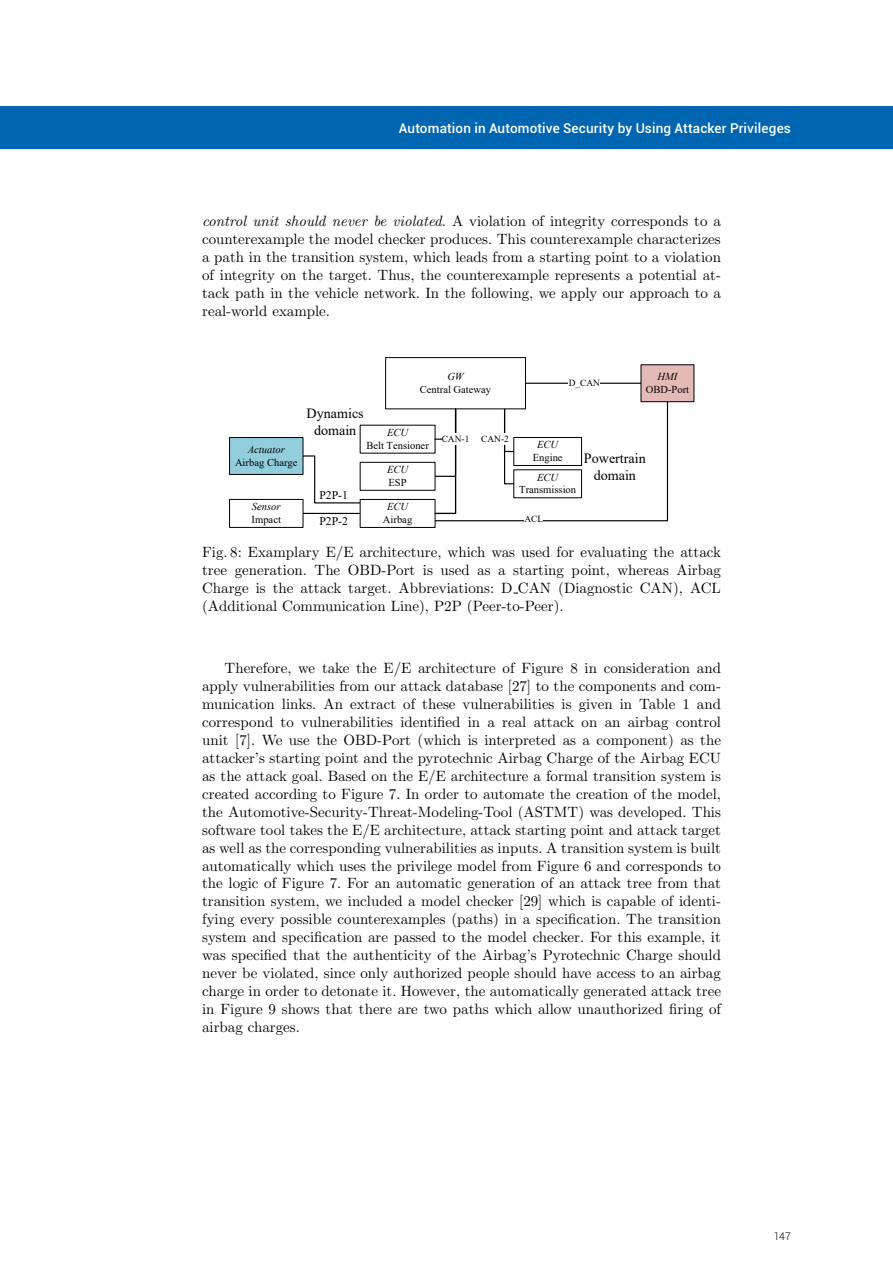
<style>
.page{position:relative;width:893px;height:1263px;background:#fff}
.page>*{position:absolute;margin:0;border:0;box-sizing:border-box;transform-origin:0 0}
.t1{font:15px/18px "CMR10";color:#000;text-align:justify}
.t2{font:14.1px/17px "Times New Roman";color:#000;text-align:center}
.t3{font:500 13.5px "Roboto";letter-spacing:.01em;color:#fff}
.t4{font:11.7px "Times New Roman";color:#000}
.t5{font:10.5px "Times New Roman";color:#000}
.t6{font:italic 10.5px "Times New Roman";color:#000}
.t7{font:300 10.5px "Roboto";color:#000}
.t8{font:9.45px "Times New Roman";color:#000}
.s1{font-family:"CMTI10"}
</style>
<div class="page">
<hr style="left:525px;top:383px;width:116px;height:1px;background:#000">
<div style="left:569px;top:378px;width:31px;height:11px;background:#fff"></div>
<svg style="left:302px;top:455px;width:59px;height:49px"></svg>
<hr style="left:303px;top:513px;width:57px;height:1px;background:#000">
<div style="left:360px;top:462px;width:75px;height:28px;border:1px solid #000"></div>
<div style="left:360px;top:499px;width:75px;height:29px;border:1px solid #000"></div>
<div style="left:230px;top:437px;width:73px;height:37px;background:#92cddc"></div>
<div style="left:229px;top:437px;width:74px;height:38px;border:1px solid #000"></div>
<div style="left:229px;top:499px;width:74px;height:28px;border:1px solid #000"></div>
<div style="left:385px;top:357px;width:141px;height:52px;border:1px solid #000"></div>
<div style="left:641px;top:365px;width:53px;height:37px;background:#e5b9b5"></div>
<svg style="left:434px;top:400px;width:235px;height:122px"></svg>
<div style="left:442px;top:433px;width:27px;height:11px;background:#fff"></div>
<div style="left:0;top:106px;width:893px;height:43px;background:#0066b1"></div>
<p class="t3" style="left:399px;top:118px;width:393px">Automation in Automotive Security by Using Attacker Privileges</p>
<p class="t1" style="left:202px;top:213px;width:520px"><span class="s1">control unit should never be violated</span>. A violation of integrity corresponds to a counterexample the model checker produces. This counterexample characterizes a path in the transition system, which leads from a starting point to a violation of integrity on the target. Thus, the counterexample represents a potential at&shy;tack path in the vehicle network. In the following, we apply our approach to a real-world example.</p>
<p class="t6" style="left:248px;top:442px;width:38px">Actuator</p>
<p class="t5" style="left:235px;top:455px;width:64px">Airbag Charge</p>
<p class="t6" style="left:252px;top:499px;width:30px">Sensor</p>
<p class="t5" style="left:252px;top:512px;width:31px">Impact</p>
<p class="t6" style="left:447px;top:369px;width:18px">GW</p>
<p class="t5" style="left:420px;top:382px;width:73px">Central Gateway</p>
<p class="t8" style="left:569px;top:376px;width:33px">D_CAN</p>
<p class="t6" style="left:657px;top:369px;width:21px">HMI</p>
<p class="t5" style="left:646px;top:382px;width:45px">OBD-Port</p>
<p class="t2" style="left:307px;top:405px;width:59px">Dynamics domain</p>
<p class="t6" style="left:387px;top:425px;width:23px">ECU</p>
<p class="t5" style="left:366px;top:438px;width:64px">Belt Tensioner</p>
<p class="t6" style="left:537px;top:438px;width:23px">ECU</p>
<p class="t5" style="left:533px;top:450px;width:31px">Engine</p>
<p class="t6" style="left:537px;top:470px;width:23px">ECU</p>
<p class="t5" style="left:519px;top:482px;width:58px">Transmission</p>
<p class="t8" style="left:442px;top:432px;width:29px">CAN-1</p>
<p class="t8" style="left:481px;top:432px;width:29px">CAN-2</p>
<p class="t6" style="left:387px;top:462px;width:23px">ECU</p>
<p class="t5" style="left:388px;top:475px;width:20px">ESP</p>
<p class="t6" style="left:387px;top:499px;width:23px">ECU</p>
<p class="t5" style="left:383px;top:512px;width:31px">Airbag</p>
<p class="t4" style="left:319px;top:486px;width:30px">P2P-1</p>
<p class="t4" style="left:319px;top:513px;width:30px">P2P-2</p>
<p class="t8" style="left:524px;top:512px;width:20px">ACL</p>
<p class="t2" style="left:584px;top:450px;width:63px">Powertrain domain</p>
<p class="t1" style="left:202px;top:545px;width:520px">Fig. 8: Examplary E/E architecture, which was used for evaluating the attack tree generation. The OBD-Port is used as a starting point, whereas Airbag Charge is the attack target. Abbreviations: D CAN (Diagnostic CAN), ACL (Additional Communication Line), P2P (Peer-to-Peer).</p>
<p class="t1" style="left:202px;top:660px;width:520px;text-indent:22px">Therefore, we take the E/E architecture of Figure 8 in consideration and apply vulnerabilities from our attack database [27] to the components and com&shy;munication links. An extract of these vulnerabilities is given in Table 1 and correspond to vulnerabilities identified in a real attack on an airbag control unit [7]. We use the OBD-Port (which is interpreted as a component) as the attacker’s starting point and the pyrotechnic Airbag Charge of the Airbag ECU as the attack goal. Based on the E/E architecture a formal transition system is created according to Figure 7. In order to automate the creation of the model, the Automotive-Security-Threat-Modeling-Tool (ASTMT) was developed. This software tool takes the E/E architecture, attack starting point and attack target as well as the corresponding vulnerabilities as inputs. A transition system is built automatically which uses the privilege model from Figure 6 and corresponds to the logic of Figure 7. For an automatic generation of an attack tree from that transition system, we included a model checker [29] which is capable of identi&shy;fying every possible counterexamples (paths) in a specification. The transition system and specification are passed to the model checker. For this example, it was specified that the authenticity of the Airbag’s Pyrotechnic Charge should never be violated, since only authorized people should have access to an airbag charge in order to detonate it. However, the automatically generated attack tree in Figure 9 shows that there are two paths which allow unauthorized firing of airbag charges.</p>
<p class="t7" style="left:774px;top:1229px;width:18px">147</p>
</div>
